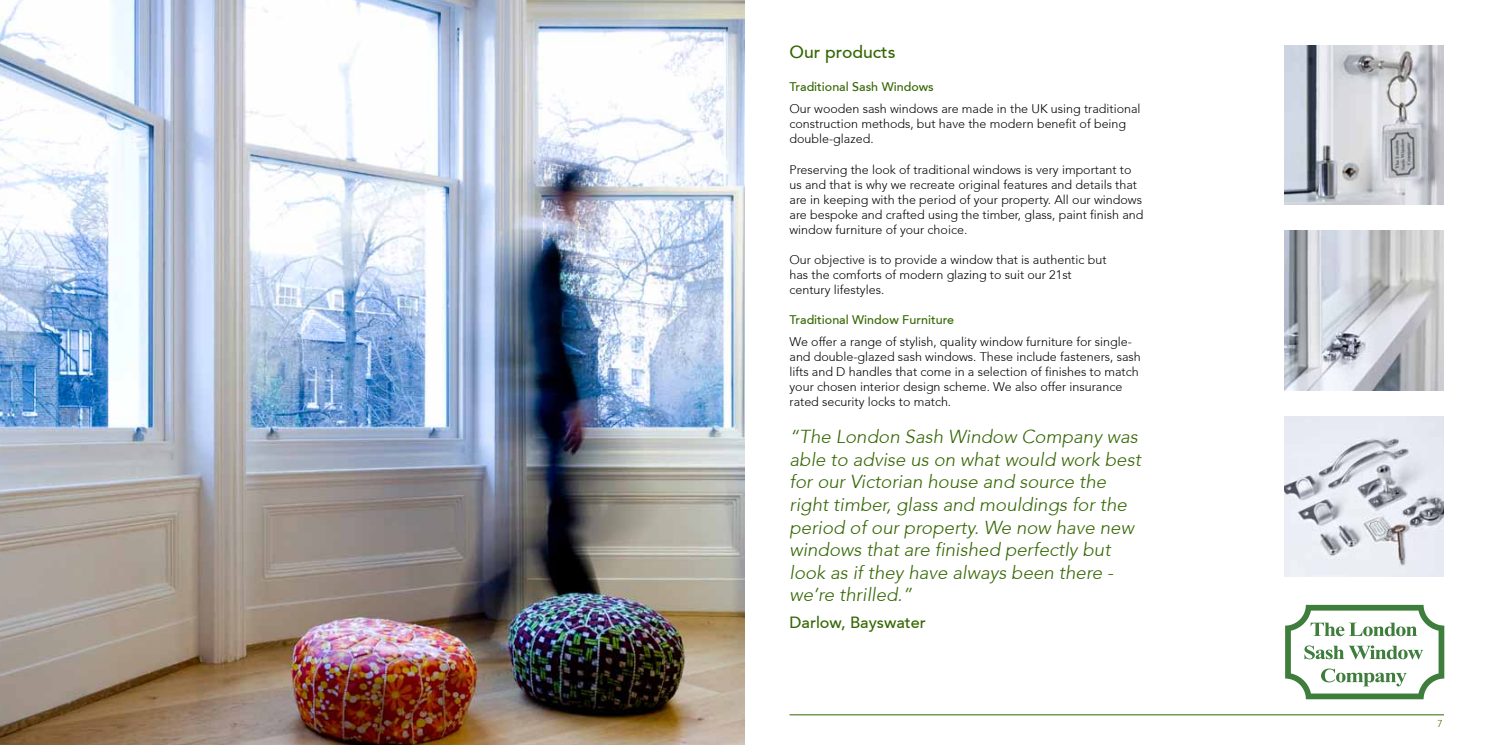
<style>
.page{position:relative;width:1489px;height:745px;background:#fff}
.page>*{position:absolute;margin:0;border:0;box-sizing:border-box;transform-origin:0 0}
.t1{font:italic 300 18.75px/22.5px "Avenir 35";color:#360}
.t2{font:500 17.5px "Avenir 65";color:#360}
.t3{font:500 16.25px "Avenir 65";color:#360}
.t4{font:300 12.5px/15px "Avenir 35";color:#000}
.t5{font:500 12.5px "Avenir 65";color:#360}
.t6{font:300 10px "Avenir 35";color:#360}
</style>
<div class="page">
<img style="left:1284px;top:45px;width:159px;height:159px">
<img style="left:1284px;top:231px;width:159px;height:159px">
<img style="left:1284px;top:416px;width:159px;height:160px">
<hr style="left:789px;top:714px;width:654px;height:1px;background:#360">
<img style="left:0;top:0;width:744px;height:744px">
<svg style="left:1285px;top:604px;width:159px;height:94px"></svg>
<h2 class="t2" style="left:789px;top:42px;width:107px">Our products</h2>
<p class="t5" style="left:789px;top:80px;width:146px">Traditional Sash Windows</p>
<p class="t4" style="left:789px;top:102px;width:352px">Our wooden sash windows are made in the UK using traditional construction methods, but have the modern benefit of being double-glazed.</p>
<p class="t4" style="left:789px;top:162px;width:355px">Preserving the look of traditional windows is very important to us and that is why we recreate original features and details that are in keeping with the period of your property. All our windows are bespoke and crafted using the timber, glass, paint finish and window furniture of your choice.</p>
<p class="t4" style="left:789px;top:252px;width:318px">Our objective is to provide a window that is authentic but has the comforts of modern glazing to suit our 21st century lifestyles.</p>
<p class="t5" style="left:789px;top:312px;width:166px">Traditional Window Furniture</p>
<p class="t4" style="left:789px;top:334px;width:353px">We offer a range of stylish, quality window furniture for single&shy;and double-glazed sash windows. These include fasteners, sash lifts and D handles that come in a selection of finishes to match your chosen interior design scheme. We also offer insurance rated security locks to match.</p>
<p class="t1" style="left:789px;top:425px;width:353px">“The London Sash Window Company was able to advise us on what would work best for our Victorian house and source the right timber, glass and mouldings for the period of our property. We now have new windows that are finished perfectly but look as if they have always been there - we’re thrilled.”</p>
<h3 class="t3" style="left:789px;top:612px;width:138px">Darlow, Bayswater</h3>
<p class="t6" style="left:1437px;top:717px;width:7px">7</p>
</div>
